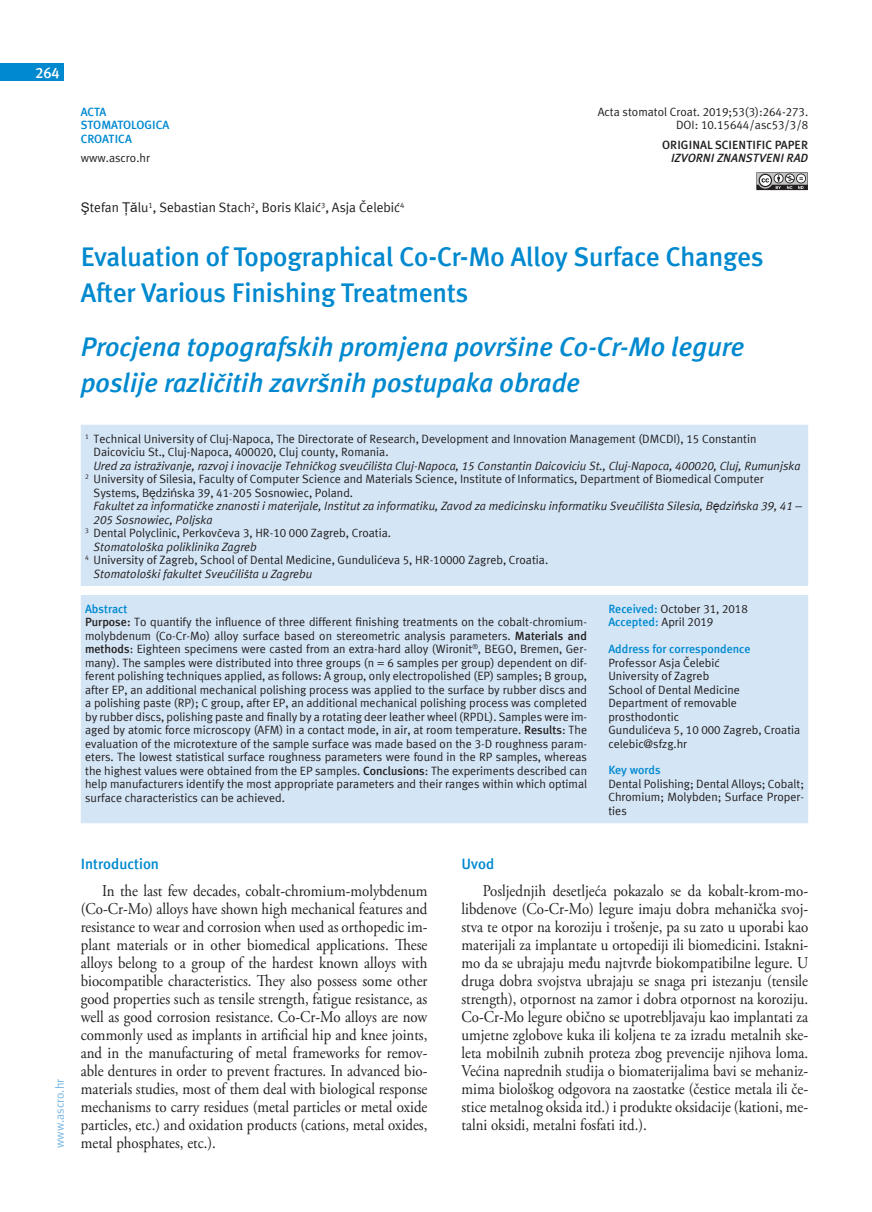
<style>
.page{position:relative;width:872px;height:1212px;background:#fff}
.page>*{position:absolute;margin:0;border:0;box-sizing:border-box;transform-origin:0 0}
.t1{font:italic 700 27px/36px "Meta ASC";color:#0089cf}
.t2{font:700 27px/36px "Meta ASC";letter-spacing:-.005em;color:#0089cf}
.t3{font:16.5px/18px "Adobe Garamond Pro";color:#231f20;text-align:justify;scale:.9 1}
.t4{font:700 15px "Meta ASC";color:#0089cf}
.t5{font:700 15px "Meta ASC";color:#fff}
.t6{font:13.5px "Meta ASC";color:#231f20}
.t7{font:12px/13.5px "Meta ASC";color:#231f20}
.t8{font:italic 12px "Meta ASC";color:#231f20}
.t9{font:12px/13.5px "Meta ASC";color:#231f20}
.t10{font:700 12px/13.5px "Meta ASC";color:#0089cf}
.t11{font:700 12px "Meta ASC";letter-spacing:.005em;color:#231f20}
.t12{font:italic 700 12px "Meta ASC";letter-spacing:.005em;color:#231f20}
.t13{font:12px "Meta ASC";color:#77b6e4}
.s1{font-family:"Arial"}
.s2{font-weight:700;color:#0089cf}
.s3{font-weight:700}
</style>
<div class="page">
<div style="left:0;top:64px;width:64px;height:17px;background:#0089cf"></div>
<div style="left:81px;top:425px;width:727px;height:398px;background:#d4e6f6"></div>
<div style="left:81px;top:586px;width:727px;height:9px;background:#fff"></div>
<svg style="left:756px;top:172px;width:52px;height:18px"></svg>
<p class="t5" style="left:35px;top:64px;width:26px">264</p>
<p class="t10" style="left:81px;top:105px;width:90px">ACTA<br>STOMATOLOGICA<br>CROATICA</p>
<p class="t9" style="left:81px;top:151px;width:71px">www.ascro.hr</p>
<p class="t9" style="left:598px;top:105px;width:212px;text-align:right">Acta stomatol Croat. 2019;53(3):264-273.<br>DOI: 10.15644/asc53/3/8</p>
<p class="t11" style="left:662px;top:138px;width:147px">ORIGINAL SCIENTIFIC PAPER</p>
<p class="t12" style="left:671px;top:151px;width:139px">IZVORNI ZNANSTVENI RAD</p>
<p class="t6" style="left:81px;top:200px;width:325px"><span class="s1">Ş</span>tefan <span class="s1">Ţă</span>lu<sup>1</sup>, Sebastian Stach<sup>2</sup>, Boris Klaić<sup>3</sup>, Asja Čelebić<sup>4</sup></p>
<h1 class="t2" style="left:81px;top:238px;width:684px">Evaluation of Topographical Co-Cr-Mo Alloy Surface Changes<br>After Various Finishing Treatments</h1>
<h1 class="t1" style="left:81px;top:328px;width:665px">Procjena topografskih promjena površine Co-Cr-Mo legure poslije različitih završnih postupaka obrade</h1>
<p class="t7" style="left:94px;top:432px;width:664px;text-indent:-9px"><sup>1</sup> Technical University of Cluj-Napoca, The Directorate of Research, Development and Innovation Management (DMCDI), 15 Constantin<br>Daicoviciu St., Cluj-Napoca, 400020, Cluj county, Romania.</p>
<p class="t8" style="left:94px;top:459px;width:708px">Ured za istraživanje, razvoj i inovacije Tehničkog sveučilišta Cluj-Napoca, 15 Constantin Daicoviciu St., Cluj-Napoca, 400020, Cluj, Rumunjska</p>
<p class="t7" style="left:85px;top:472px;width:680px"><sup>2</sup> University of Silesia, Faculty of Computer Science and Materials Science, Institute of Informatics, Department of Biomedical Computer</p>
<p class="t7" style="left:94px;top:486px;width:261px">Systems, B<span class="s1">ę</span>dzi<span class="s1">ń</span>ska 39, 41-205 Sosnowiec, Poland.</p>
<p class="t8" style="left:94px;top:499px;width:710px">Fakultet za informatičke znanosti i materijale, Institut za informatiku, Zavod za medicinsku informatiku Sveučilišta Silesia, B<span class="s1">ę</span>dzi<span class="s1">ń</span>ska 39, 41 –</p>
<p class="t8" style="left:94px;top:513px;width:120px">205 Sosnowiec, Poljska</p>
<p class="t7" style="left:85px;top:526px;width:307px"><sup>3</sup> Dental Polyclinic, Perkovčeva 3, HR-10 000 Zagreb, Croatia.</p>
<p class="t8" style="left:94px;top:540px;width:165px">Stomatološka poliklinika Zagreb</p>
<p class="t7" style="left:85px;top:553px;width:464px"><sup>4</sup> University of Zagreb, School of Dental Medicine, Gundulićeva 5, HR-10000 Zagreb, Croatia.</p>
<p class="t8" style="left:94px;top:567px;width:220px">Stomatološki fakultet Sveučilišta u Zagrebu</p>
<p class="t7" style="left:85px;top:602px;width:503px"><span class="s2">Abstract<br></span><span class="s3">Purpose:</span> To quantify the influence of three different finishing treatments on the cobalt-chromium&shy;molybdenum (Co-Cr-Mo) alloy surface based on stereometric analysis parameters. <span class="s3">Materials and methods</span>: Eighteen specimens were casted from an extra-hard alloy (Wironit<sup>®</sup>, BEGO, Bremen, Ger&shy;many). The samples were distributed into three groups (n = 6 samples per group) dependent on dif&shy;ferent polishing techniques applied, as follows: A group, only electropolished (EP) samples; B group, after EP, an additional mechanical polishing process was applied to the surface by rubber discs and a polishing paste (RP); C group, after EP, an additional mechanical polishing process was completed by rubber discs, polishing paste and finally by a rotating deer leather wheel (RPDL). Samples were im&shy;aged by atomic force microscopy (AFM) in a contact mode, in air, at room temperature. <span class="s3">Results</span>: The evaluation of the microtexture of the sample surface was made based on the 3-D roughness param&shy;eters. The lowest statistical surface roughness parameters were found in the RP samples, whereas the highest values were obtained from the EP samples. <span class="s3">Conclusions</span>: The experiments described can help manufacturers identify the most appropriate parameters and their ranges within which optimal surface characteristics can be achieved.</p>
<p class="t9" style="left:608px;top:602px;width:141px"><span class="s2">Received:</span> October 31, 2018<br><span class="s2">Accepted:</span> April 2019</p>
<p class="t10" style="left:608px;top:642px;width:144px">Address for correspondence</p>
<p class="t9" style="left:608px;top:656px;width:193px">Professor Asja Čelebić<br>University of Zagreb<br>School of Dental Medicine<br>Department of removable prosthodontic<br>Gundulićeva 5, 10 000 Zagreb, Croatia celebic@sfzg.hr</p>
<p class="t10" style="left:608px;top:763px;width:54px">Key words</p>
<p class="t7" style="left:608px;top:777px;width:197px;text-align:justify">Dental Polishing; Dental Alloys; Cobalt; Chromium; Molybden; Surface Proper&shy;ties</p>
<p class="t13" style="left:53px;top:1148px;width:71px;rotate:-90deg">www.ascro.hr</p>
<p class="t4" style="left:81px;top:855px;width:80px">Introduction</p>
<p class="t3" style="left:81px;top:882px;width:387px;text-indent:21px">In the last few decades, cobalt-chromium-molybdenum (Co-Cr-Mo) alloys have shown high mechanical features and resistance to wear and corrosion when used as orthopedic im&shy;plant materials or in other biomedical applications. These alloys belong to a group of the hardest known alloys with biocompatible characteristics. They also possess some other good properties such as tensile strength, fatigue resistance, as well as good corrosion resistance. Co-Cr-Mo alloys are now commonly used as implants in artificial hip and knee joints, and in the manufacturing of metal frameworks for remov&shy;able dentures in order to prevent fractures. In advanced bio&shy;materials studies, most of them deal with biological response mechanisms to carry residues (metal particles or metal oxide particles, etc.) and oxidation products (cations, metal oxides, metal phosphates, etc.).</p>
<p class="t4" style="left:461px;top:855px;width:34px">Uvod</p>
<p class="t3" style="left:461px;top:882px;width:387px;text-indent:21px">Posljednjih desetljeća pokazalo se da kobalt-krom-mo&shy;libdenove (Co-Cr-Mo) legure imaju dobra mehanička svoj&shy;stva te otpor na koroziju i trošenje, pa su zato u uporabi kao materijali za implantate u ortopediji ili biomedicini. Istakni&shy;mo da se ubrajaju među najtvrđe biokompatibilne legure. U druga dobra svojstva ubrajaju se snaga pri istezanju (tensile strength), otpornost na zamor i dobra otpornost na koroziju.<br>Co-Cr-Mo legure obično se upotrebljavaju kao implantati za umjetne zglobove kuka ili koljena te za izradu metalnih ske&shy;leta mobilnih zubnih proteza zbog prevencije njihova loma.<br>Većina naprednih studija o biomaterijalima bavi se mehaniz&shy;mima biološkog odgovora na zaostatke (čestice metala ili če&shy;stice metalnog oksida itd.) i produkte oksidacije (kationi, me&shy;talni oksidi, metalni fosfati itd.).</p>
</div>
